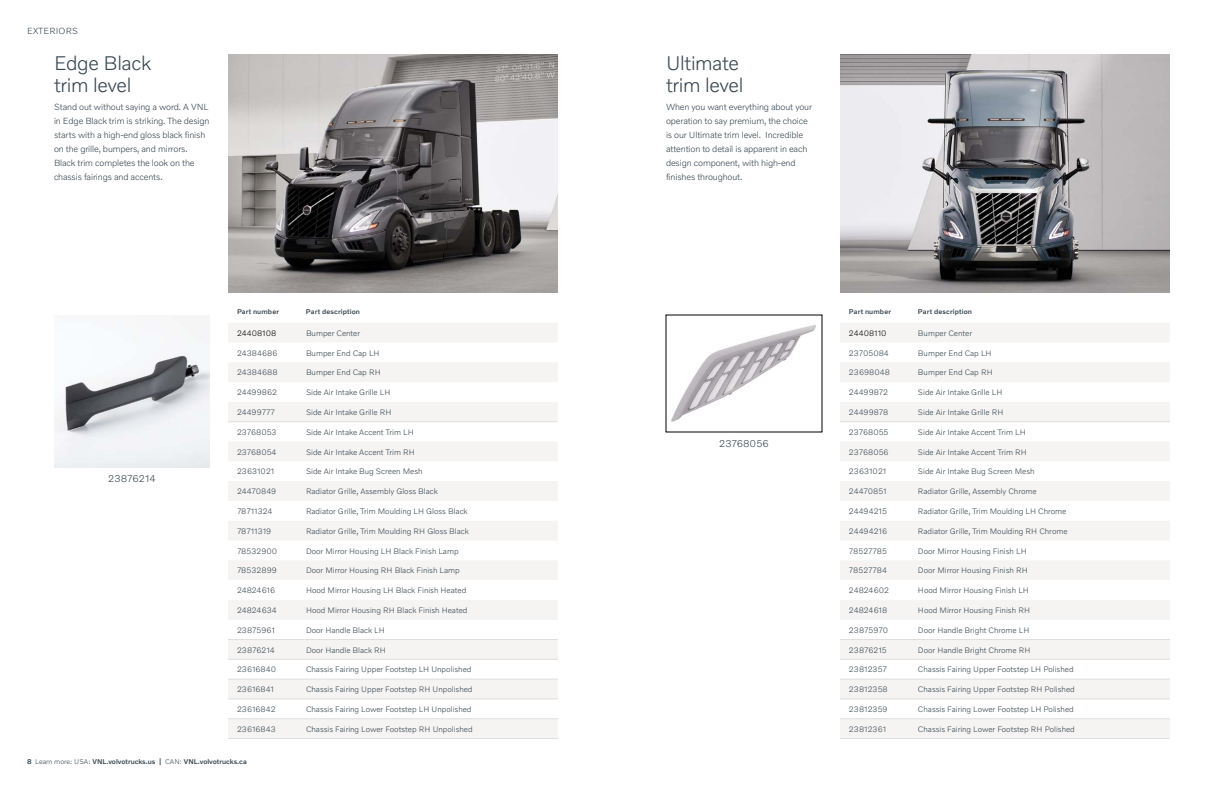
<style>
.page{position:relative;width:1224px;height:792px;background:#fff}
.page>*{position:absolute;margin:0;border:0;box-sizing:border-box;transform-origin:0 0}
.t1{font:300 20px/22px "Volvo Novum";letter-spacing:-.02em;color:#37464f}
.t2{font:300 10px "Volvo Novum";color:#37464f}
.t3{font:300 9px/14px "Volvo Novum";letter-spacing:-.015em;color:#37464f}
.t4{font:300 9px "Volvo Novum";letter-spacing:.02em;color:#37464f}
.t5{font:300 8px "Volvo Novum";color:#37464f}
.t6{font:300 8px "Volvo Novum";color:#000}
.t7{font:500 7px "Volvo Novum";letter-spacing:.015em;color:#37464f}
.s1{font-weight:300}
</style>
<div class="page">
<img style="left:54px;top:315px;width:156px;height:152px">
<img style="left:671px;top:325px;width:145px;height:97px">
<img style="left:840px;top:54px;width:330px;height:238px">
<img style="left:228px;top:54px;width:330px;height:238px">
<svg style="left:228px;top:323px;width:330px;height:415px;fill:#f5f4f3"></svg>
<hr style="left:228px;top:422px;width:69px;height:1px;background:#e0dedc">
<hr style="left:297px;top:422px;width:261px;height:1px;background:#e0dedc">
<hr style="left:228px;top:639px;width:69px;height:1px;background:#e0dedc">
<hr style="left:297px;top:639px;width:261px;height:1px;background:#e0dedc">
<hr style="left:228px;top:659px;width:69px;height:1px;background:#e0dedc">
<hr style="left:297px;top:659px;width:261px;height:1px;background:#e0dedc">
<hr style="left:228px;top:679px;width:69px;height:1px;background:#e0dedc">
<hr style="left:297px;top:679px;width:261px;height:1px;background:#e0dedc">
<hr style="left:228px;top:699px;width:69px;height:1px;background:#e0dedc">
<hr style="left:297px;top:699px;width:261px;height:1px;background:#e0dedc">
<hr style="left:228px;top:719px;width:69px;height:1px;background:#e0dedc">
<hr style="left:297px;top:719px;width:261px;height:1px;background:#e0dedc">
<hr style="left:228px;top:738px;width:69px;height:1px;background:#e0dedc">
<hr style="left:297px;top:738px;width:261px;height:1px;background:#e0dedc">
<svg style="left:840px;top:323px;width:330px;height:415px;fill:#f5f4f3"></svg>
<hr style="left:840px;top:422px;width:69px;height:1px;background:#e0dedc">
<hr style="left:909px;top:422px;width:261px;height:1px;background:#e0dedc">
<hr style="left:840px;top:639px;width:69px;height:1px;background:#e0dedc">
<hr style="left:909px;top:639px;width:261px;height:1px;background:#e0dedc">
<hr style="left:840px;top:659px;width:69px;height:1px;background:#e0dedc">
<hr style="left:909px;top:659px;width:261px;height:1px;background:#e0dedc">
<hr style="left:840px;top:679px;width:69px;height:1px;background:#e0dedc">
<hr style="left:909px;top:679px;width:261px;height:1px;background:#e0dedc">
<hr style="left:840px;top:699px;width:69px;height:1px;background:#e0dedc">
<hr style="left:909px;top:699px;width:261px;height:1px;background:#e0dedc">
<hr style="left:840px;top:719px;width:69px;height:1px;background:#e0dedc">
<hr style="left:909px;top:719px;width:261px;height:1px;background:#e0dedc">
<hr style="left:840px;top:738px;width:69px;height:1px;background:#e0dedc">
<hr style="left:909px;top:738px;width:261px;height:1px;background:#e0dedc">
<p class="t4" style="left:27px;top:25px;width:52px">EXTERIORS</p>
<h1 class="t1" style="left:54px;top:51px;width:99px">Edge Black trim level</h1>
<p class="t3" style="left:54px;top:100px;width:157px">Stand out without saying a word. A VNL in Edge Black trim is striking. The design starts with a high-end gloss black finish on the grille, bumpers, and mirrors.<br>Black trim completes the look on the chassis fairings and accents.</p>
<p class="t2" style="left:108px;top:472px;width:49px">23876214</p>
<p class="t7" style="left:237px;top:307px;width:44px">Part number</p>
<p class="t7" style="left:306px;top:307px;width:56px">Part description</p>
<p class="t6" style="left:237px;top:328px;width:41px">24408108</p>
<p class="t5" style="left:306px;top:328px;width:56px">Bumper Center</p>
<p class="t5" style="left:237px;top:348px;width:42px">24384686</p>
<p class="t5" style="left:306px;top:348px;width:75px">Bumper End Cap LH</p>
<p class="t5" style="left:237px;top:368px;width:42px">24384688</p>
<p class="t5" style="left:306px;top:368px;width:76px">Bumper End Cap RH</p>
<p class="t5" style="left:237px;top:387px;width:42px">24499862</p>
<p class="t5" style="left:306px;top:387px;width:86px">Side Air Intake Grille LH</p>
<p class="t5" style="left:237px;top:407px;width:40px">24499777</p>
<p class="t5" style="left:306px;top:407px;width:87px">Side Air Intake Grille RH</p>
<p class="t5" style="left:237px;top:427px;width:41px">23768053</p>
<p class="t5" style="left:306px;top:427px;width:109px">Side Air Intake Accent Trim LH</p>
<p class="t5" style="left:237px;top:447px;width:41px">23768054</p>
<p class="t5" style="left:306px;top:447px;width:110px">Side Air Intake Accent Trim RH</p>
<p class="t5" style="left:237px;top:467px;width:39px">23631021</p>
<p class="t5" style="left:306px;top:467px;width:118px">Side Air Intake Bug Screen Mesh</p>
<p class="t5" style="left:237px;top:486px;width:41px">24470849</p>
<p class="t5" style="left:306px;top:486px;width:133px">Radiator Grille, Assembly Gloss Black</p>
<p class="t5" style="left:237px;top:506px;width:37px">78711324</p>
<p class="t5" style="left:306px;top:506px;width:163px">Radiator Grille, Trim Moulding LH Gloss Black</p>
<p class="t5" style="left:237px;top:526px;width:36px">78711319</p>
<p class="t5" style="left:306px;top:526px;width:164px">Radiator Grille, Trim Moulding RH Gloss Black</p>
<p class="t5" style="left:237px;top:546px;width:42px">78532900</p>
<p class="t5" style="left:306px;top:546px;width:154px">Door Mirror Housing LH Black Finish Lamp</p>
<p class="t5" style="left:237px;top:566px;width:41px">78532899</p>
<p class="t5" style="left:306px;top:566px;width:155px">Door Mirror Housing RH Black Finish Lamp</p>
<p class="t5" style="left:237px;top:585px;width:40px">24824616</p>
<p class="t5" style="left:306px;top:585px;width:162px">Hood Mirror Housing LH Black Finish Heated</p>
<p class="t5" style="left:237px;top:605px;width:41px">24824634</p>
<p class="t5" style="left:306px;top:605px;width:163px">Hood Mirror Housing RH Black Finish Heated</p>
<p class="t5" style="left:237px;top:625px;width:40px">23875961</p>
<p class="t5" style="left:306px;top:625px;width:80px">Door Handle Black LH</p>
<p class="t5" style="left:237px;top:645px;width:39px">23876214</p>
<p class="t5" style="left:306px;top:645px;width:81px">Door Handle Black RH</p>
<p class="t5" style="left:237px;top:665px;width:41px">23616840</p>
<p class="t5" style="left:306px;top:665px;width:167px">Chassis Fairing Upper Footstep LH Unpolished</p>
<p class="t5" style="left:237px;top:684px;width:39px">23616841</p>
<p class="t5" style="left:306px;top:684px;width:168px">Chassis Fairing Upper Footstep RH Unpolished</p>
<p class="t5" style="left:237px;top:704px;width:40px">23616842</p>
<p class="t5" style="left:306px;top:704px;width:167px">Chassis Fairing Lower Footstep LH Unpolished</p>
<p class="t5" style="left:237px;top:724px;width:40px">23616843</p>
<p class="t5" style="left:306px;top:724px;width:168px">Chassis Fairing Lower Footstep RH Unpolished</p>
<p class="t7" style="left:27px;top:757px;width:221px">8 <span class="s1">Learn more: USA:</span> VNL.volvotrucks.us | <span class="s1">CAN:</span> VNL.volvotrucks.ca</p>
<h1 class="t1" style="left:666px;top:51px;width:79px">Ultimate trim level</h1>
<p class="t3" style="left:666px;top:100px;width:148px">When you want everything about your operation to say premium, the choice is our Ultimate trim level. Incredible attention to detail is apparent in each design component, with high-end finishes throughout.</p>
<p class="t2" style="left:719px;top:437px;width:51px">23768056</p>
<p class="t7" style="left:849px;top:307px;width:44px">Part number</p>
<p class="t7" style="left:918px;top:307px;width:56px">Part description</p>
<p class="t6" style="left:849px;top:328px;width:39px">24408110</p>
<p class="t5" style="left:918px;top:328px;width:56px">Bumper Center</p>
<p class="t5" style="left:849px;top:348px;width:41px">23705084</p>
<p class="t5" style="left:918px;top:348px;width:75px">Bumper End Cap LH</p>
<p class="t5" style="left:849px;top:368px;width:43px">23698048</p>
<p class="t5" style="left:918px;top:368px;width:76px">Bumper End Cap RH</p>
<p class="t5" style="left:849px;top:387px;width:41px">24499872</p>
<p class="t5" style="left:918px;top:387px;width:86px">Side Air Intake Grille LH</p>
<p class="t5" style="left:849px;top:407px;width:41px">24499878</p>
<p class="t5" style="left:918px;top:407px;width:87px">Side Air Intake Grille RH</p>
<p class="t5" style="left:849px;top:427px;width:41px">23768055</p>
<p class="t5" style="left:918px;top:427px;width:109px">Side Air Intake Accent Trim LH</p>
<p class="t5" style="left:849px;top:447px;width:41px">23768056</p>
<p class="t5" style="left:918px;top:447px;width:110px">Side Air Intake Accent Trim RH</p>
<p class="t5" style="left:849px;top:467px;width:39px">23631021</p>
<p class="t5" style="left:918px;top:467px;width:118px">Side Air Intake Bug Screen Mesh</p>
<p class="t5" style="left:849px;top:486px;width:39px">24470851</p>
<p class="t5" style="left:918px;top:486px;width:120px">Radiator Grille, Assembly Chrome</p>
<p class="t5" style="left:849px;top:506px;width:39px">24494215</p>
<p class="t5" style="left:918px;top:506px;width:150px">Radiator Grille, Trim Moulding LH Chrome</p>
<p class="t5" style="left:849px;top:526px;width:40px">24494216</p>
<p class="t5" style="left:918px;top:526px;width:151px">Radiator Grille, Trim Moulding RH Chrome</p>
<p class="t5" style="left:849px;top:546px;width:39px">78527785</p>
<p class="t5" style="left:918px;top:546px;width:110px">Door Mirror Housing Finish LH</p>
<p class="t5" style="left:849px;top:566px;width:40px">78527784</p>
<p class="t5" style="left:918px;top:566px;width:111px">Door Mirror Housing Finish RH</p>
<p class="t5" style="left:849px;top:585px;width:42px">24824602</p>
<p class="t5" style="left:918px;top:585px;width:112px">Hood Mirror Housing Finish LH</p>
<p class="t5" style="left:849px;top:605px;width:40px">24824618</p>
<p class="t5" style="left:918px;top:605px;width:114px">Hood Mirror Housing Finish RH</p>
<p class="t5" style="left:849px;top:625px;width:41px">23875970</p>
<p class="t5" style="left:918px;top:625px;width:113px">Door Handle Bright Chrome LH</p>
<p class="t5" style="left:849px;top:645px;width:39px">23876215</p>
<p class="t5" style="left:918px;top:645px;width:114px">Door Handle Bright Chrome RH</p>
<p class="t5" style="left:849px;top:665px;width:40px">23812357</p>
<p class="t5" style="left:918px;top:665px;width:157px">Chassis Fairing Upper Footstep LH Polished</p>
<p class="t5" style="left:849px;top:684px;width:40px">23812358</p>
<p class="t5" style="left:918px;top:684px;width:158px">Chassis Fairing Upper Footstep RH Polished</p>
<p class="t5" style="left:849px;top:704px;width:40px">23812359</p>
<p class="t5" style="left:918px;top:704px;width:157px">Chassis Fairing Lower Footstep LH Polished</p>
<p class="t5" style="left:849px;top:724px;width:39px">23812361</p>
<p class="t5" style="left:918px;top:724px;width:158px">Chassis Fairing Lower Footstep RH Polished</p>
</div>
